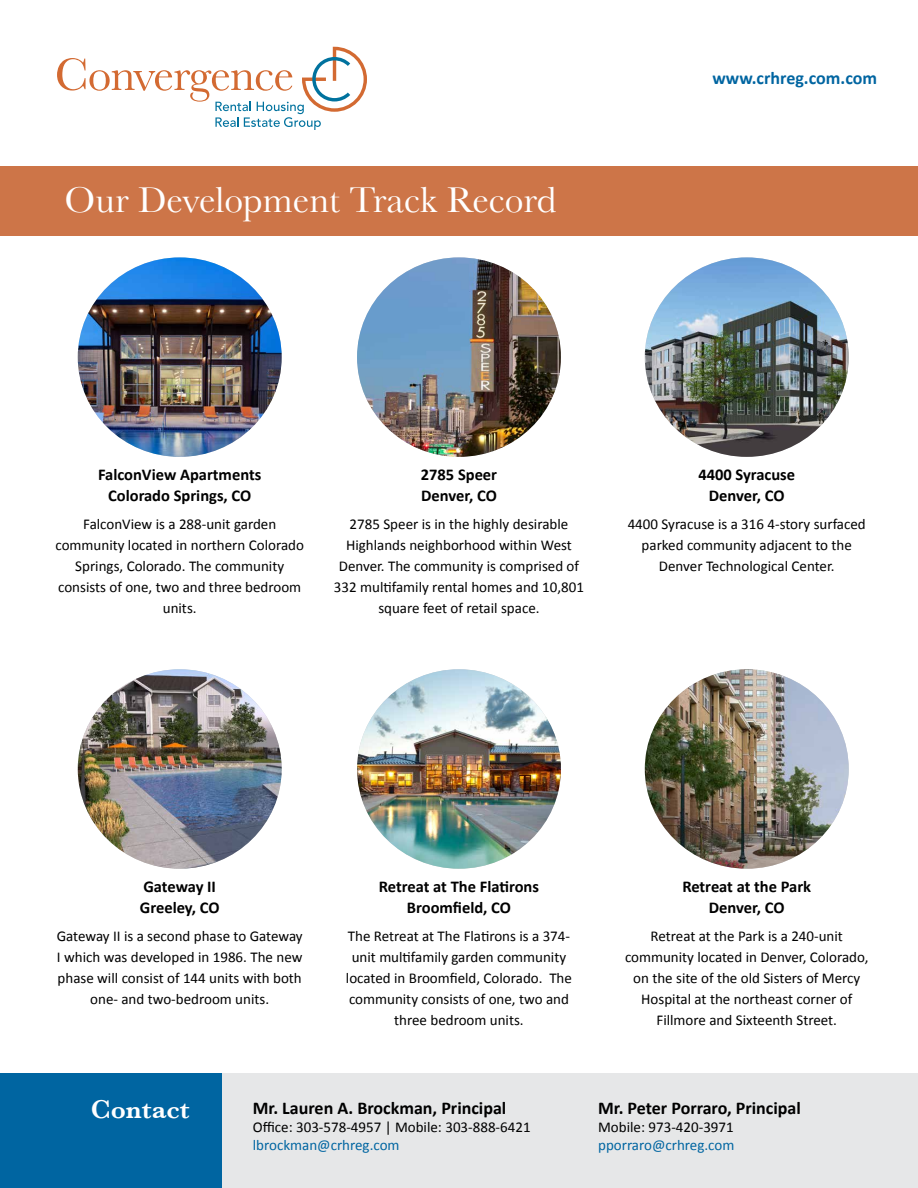
<style>
.page{position:relative;width:918px;height:1188px;background:#fff}
.page>*{position:absolute;margin:0;border:0;box-sizing:border-box;transform-origin:0 0}
.t1{font:37.5px "Baskerville";color:#fff}
.t2{font:600 27px "Baskerville";color:#fff}
.t3{font:700 18px "Calibri";color:#000}
.t4{font:700 18px "Calibri";color:#0065a1}
.t5{font:700 16.5px/21px "Calibri";color:#000;text-align:center}
.t6{font:15px/21px "Calibri";color:#000;text-align:center}
.t7{font:15px "Calibri";color:#0065a1}
</style>
<div class="page">
<div style="left:0;top:1073px;width:918px;height:115px;background:#e6e7e8"></div>
<div style="left:0;top:1073px;width:222px;height:115px;background:#0065a1"></div>
<div style="left:0;top:166px;width:918px;height:69px;background:#cd7548"></div>
<svg style="left:57px;top:47px;width:310px;height:83px"></svg>
<img style="left:78px;top:257px;width:204px;height:200px">
<img style="left:357px;top:257px;width:204px;height:200px">
<img style="left:645px;top:257px;width:204px;height:200px">
<img style="left:78px;top:669px;width:204px;height:200px">
<img style="left:645px;top:669px;width:204px;height:200px">
<img style="left:357px;top:669px;width:204px;height:200px">
<h1 class="t1" style="left:65px;top:178px;width:493px">Our Development Track Record</h1>
<p class="t4" style="left:712px;top:67px;width:166px">www.crhreg.com.com</p>
<p class="t5" style="left:98px;top:464px;width:165px">FalconView Apartments<br>Colorado Springs, CO</p>
<p class="t6" style="left:56px;top:513px;width:250px">FalconView is a 288-unit garden community located in northern Colorado<br>Springs, Colorado. The community consists of one, two and three bedroom units.</p>
<p class="t5" style="left:421px;top:464px;width:78px;text-align:left">2785 Speer<br>Denver, CO</p>
<p class="t6" style="left:334px;top:513px;width:252px">2785 Speer is in the highly desirable Highlands neighborhood within West Denver. The community is comprised of 332 multifamily rental homes and 10,801 square feet of retail space.</p>
<p class="t5" style="left:698px;top:464px;width:98px">4400 Syracuse<br>Denver, CO</p>
<p class="t6" style="left:628px;top:513px;width:240px">4400 Syracuse is a 316 4-story surfaced parked community adjacent to the<br>Denver Technological Center.</p>
<p class="t5" style="left:140px;top:876px;width:81px;text-align:left">Gateway II<br>Greeley, CO</p>
<p class="t6" style="left:57px;top:924px;width:248px">Gateway II is a second phase to Gateway I which was developed in 1986. The new phase will consist of 144 units with both one- and two-bedroom units.</p>
<p class="t5" style="left:379px;top:876px;width:162px">Retreat at The Flatirons<br>Broomfield, CO</p>
<p class="t6" style="left:346px;top:924px;width:228px">The Retreat at The Flatirons is a 374- unit multifamily garden community located in Broomfield, Colorado. The community consists of one, two and three bedroom units.</p>
<p class="t5" style="left:682px;top:876px;width:130px">Retreat at the Park<br>Denver, CO</p>
<p class="t6" style="left:625px;top:924px;width:245px">Retreat at the Park is a 240-unit community located in Denver, Colorado, on the site of the old Sisters of Mercy Hospital at the northeast corner of Fillmore and Sixteenth Street.</p>
<h2 class="t2" style="left:91px;top:1094px;width:100px">Contact</h2>
<p class="t3" style="left:253px;top:1096px;width:255px">Mr. Lauren A. Brockman, Principal</p>
<p class="t6" style="left:253px;top:1115px;width:279px">Office: 303-578-4957 | Mobile: 303-888-6421</p>
<p class="t7" style="left:253px;top:1135px;width:148px">lbrockman@crhreg.com</p>
<p class="t3" style="left:598px;top:1096px;width:204px">Mr. Peter Porraro, Principal</p>
<p class="t6" style="left:598px;top:1115px;width:137px">Mobile: 973-420-3971</p>
<p class="t7" style="left:598px;top:1135px;width:138px">pporraro@crhreg.com</p>
</div>
